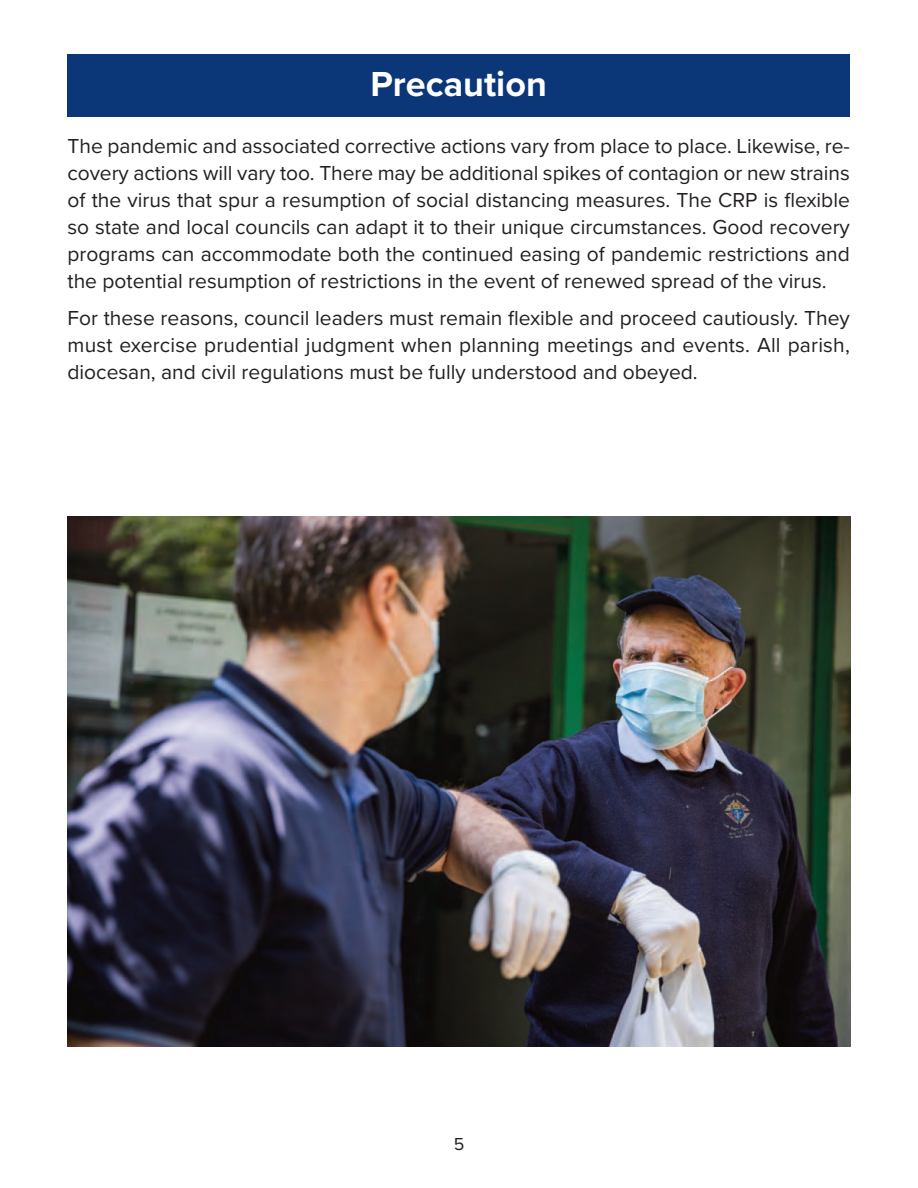
<style>
.page{position:relative;width:918px;height:1188px;background:#fff}
.page>*{position:absolute;margin:0;border:0;box-sizing:border-box;transform-origin:0 0}
.t1{font:700 36px "Proxima Nova";color:#fff}
.t2{font:21px/27px "Proxima Nova";color:#231f20;text-align:justify}
.t3{font:18px "Proxima Nova";color:#231f20}
</style>
<div class="page">
<div style="left:67px;top:54px;width:783px;height:63px;background:#0b3678"></div>
<img style="left:67px;top:517px;width:783px;height:529px">
<p class="t1" style="left:370px;top:70px;width:178px">Precaution</p>
<p class="t2" style="left:68px;top:134px;width:784px">The pandemic and associated corrective actions vary from place to place. Likewise, re&shy;covery actions will vary too. There may be additional spikes of contagion or new strains of the virus that spur a resumption of social distancing measures. The CRP is flexible so state and local councils can adapt it to their unique circumstances. Good recovery programs can accommodate both the continued easing of pandemic restrictions and the potential resumption of restrictions in the event of renewed spread of the virus.</p>
<p class="t2" style="left:68px;top:307px;width:784px">For these reasons, council leaders must remain flexible and proceed cautiously. They must exercise prudential judgment when planning meetings and events. All parish, diocesan, and civil regulations must be fully understood and obeyed.</p>
<p class="t3" style="left:454px;top:1138px;width:12px">5</p>
</div>
